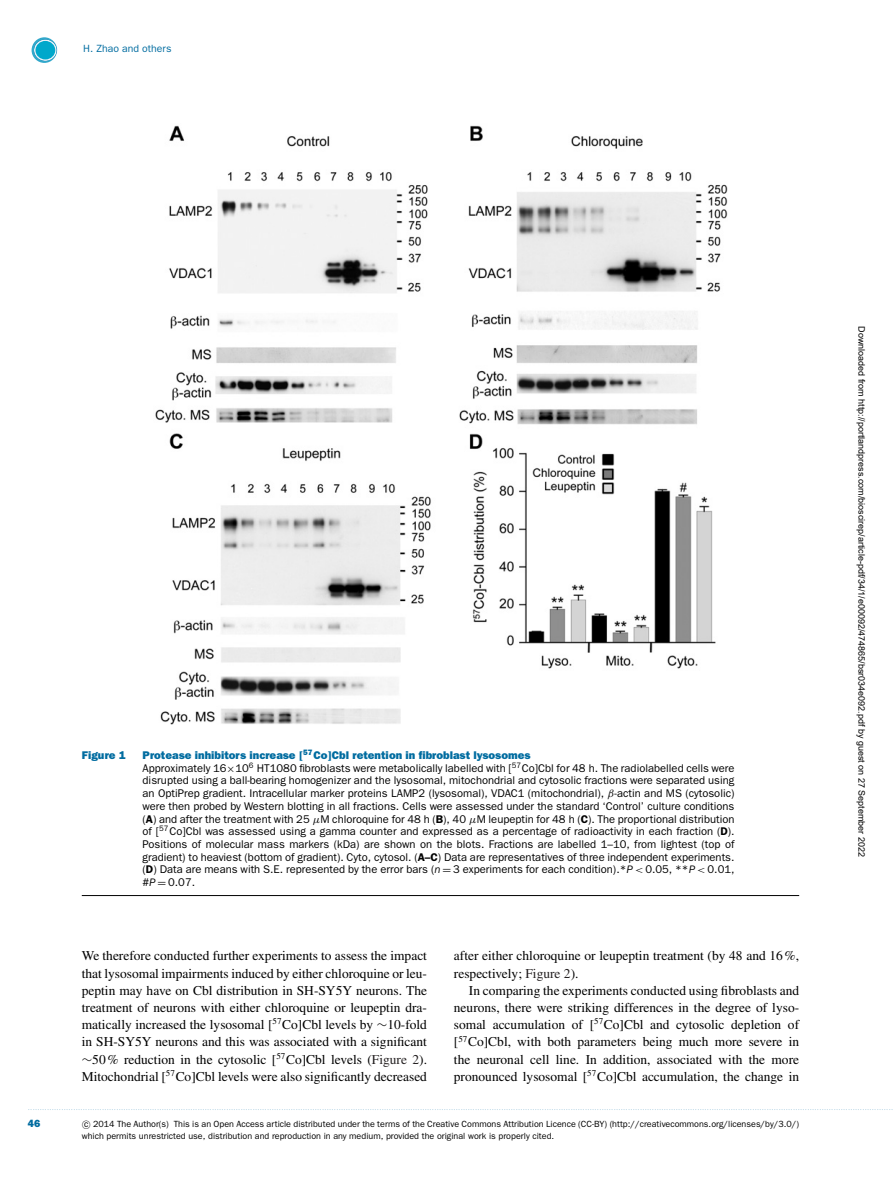
<style>
.page{position:relative;width:893px;height:1183px;background:#fff}
.page>*{position:absolute;margin:0;border:0;box-sizing:border-box;transform-origin:0 0}
.t1{font:13.5px/17.2px "Times";color:#000;text-align:justify}
.t2{font:11.25px/12.8px "Franklin Gothic";color:#000}
.t3{font:800 11.25px "Franklin Gothic";color:#006ca0}
.t4{font:10.5px "Franklin Gothic";color:#006ca0}
.t5{font:800 10.5px "Franklin Gothic";color:#006ca0}
.t6{font:9px/12px "Franklin Gothic";color:#000}
.t7{font:9px "Arial";color:#000}
.s1{font-weight:800;color:#006ca0}
.s2{font-family:"MTSY"}
.s3{font-family:"RMTMI"}
.s4{font-weight:600}
.s5{font-style:italic}
.s6{color:#231f20}
.s7{font-family:"CMSY10"}
</style>
<div class="page">
<svg style="left:32px;top:37px;width:25px;height:26px"></svg>
<svg style="left:34px;top:39px;width:23px;height:22px"></svg>
<div style="left:35px;top:41px;width:20px;height:18px;background:#00a8cb;border-radius:50%"></div>
<img style="left:155px;top:125px;width:573px;height:599px">
<hr style="left:82px;top:895px;width:717px;height:1px;background:#000">
<p class="t4" style="left:83px;top:45px;width:90px">H. Zhao and others</p>
<p class="t3" style="left:82px;top:751px;width:46px">Figure 1</p>
<p class="t2" style="left:143px;top:749px;width:593px"><span class="s1">Protease inhibitors increase [</span><sup>57</sup><span class="s1">Co]Cbl retention in fibroblast lysosomes<br></span>Approximately 16<span class="s2">×</span>10<sup>6</sup> HT1080 fibroblasts were metabolically labelled with [<sup>57</sup>Co]Cbl for 48 h. The radiolabelled cells were disrupted using a ball-bearing homogenizer and the lysosomal, mitochondrial and cytosolic fractions were separated using an OptiPrep gradient. Intracellular marker proteins LAMP2 (lysosomal), VDAC1 (mitochondrial), <span class="s3">β</span>-actin and MS (cytosolic) were then probed by Western blotting in all fractions. Cells were assessed under the standard ‘Control’ culture conditions (<span class="s4">A</span>) and after the treatment with 25 <span class="s3">μ</span>M chloroquine for 48 h (<span class="s4">B</span>), 40 <span class="s3">μ</span>M leupeptin for 48 h (<span class="s4">C</span>). The proportional distribution of [<sup>57</sup>Co]Cbl was assessed using a gamma counter and expressed as a percentage of radioactivity in each fraction (<span class="s4">D</span>).<br>Positions of molecular mass markers (kDa) are shown on the blots. Fractions are labelled 1–10, from lightest (top of gradient) to heaviest (bottom of gradient). Cyto, cytosol. (<span class="s4">A–C</span>) Data are representatives of three independent experiments. (<span class="s4">D</span>) Data are means with S.E. represented by the error bars (<span class="s5">n</span> <span class="s2">=</span> 3 experiments for each condition).*<span class="s5">P</span> <span class="s3">&lt;</span> 0.05, **<span class="s5">P</span> <span class="s3">&lt;</span> 0.01, #<span class="s5">P</span> <span class="s2">=</span> 0.07.</p>
<p class="t1" style="left:82px;top:948px;width:347px">We therefore conducted further experiments to assess the impact that lysosomal impairments induced by either chloroquine or leu&shy;peptin may have on Cbl distribution in SH-SY5Y neurons. The treatment of neurons with either chloroquine or leupeptin dra&shy;matically increased the lysosomal [<sup>57</sup>Co]Cbl levels by <span class="s2">∼</span>10-fold in SH-SY5Y neurons and this was associated with a significant <span class="s2">∼</span>50% reduction in the cytosolic [<sup>57</sup>Co]Cbl levels (<span class="s6">Figure 2</span>).<br>Mitochondrial [<sup>57</sup>Co]Cbl levels were also significantly decreased</p>
<p class="t1" style="left:454px;top:948px;width:347px">after either chloroquine or leupeptin treatment (by 48 and 16%, respectively; <span class="s6">Figure 2</span>).</p>
<p class="t1" style="left:454px;top:982px;width:347px;text-indent:15px">In comparing the experiments conducted using fibroblasts and neurons, there were striking differences in the degree of lyso&shy;somal accumulation of [<sup>57</sup>Co]Cbl and cytosolic depletion of [<sup>57</sup>Co]Cbl, with both parameters being much more severe in the neuronal cell line. In addition, associated with the more pronounced lysosomal [<sup>57</sup>Co]Cbl accumulation, the change in</p>
<p class="t5" style="left:28px;top:1119px;width:14px">46</p>
<p class="t6" style="left:82px;top:1118px;width:719px"><span class="s7">-</span>c 2014 The Author(s) This is an Open Access article distributed under the terms of the Creative Commons Attribution Licence (CC-BY) (http://creativecommons.org/licenses/by/3.0/) which permits unrestricted use, distribution and reproduction in any medium, provided the original work is properly cited.</p>
<p class="t7" style="left:865px;top:326px;width:532px;rotate:90deg">Downloaded from http://portlandpress.com/bioscirep/article-pdf/34/1/e00092/474865/bsr034e092.pdf by guest on 27 September 2022</p>
</div>
